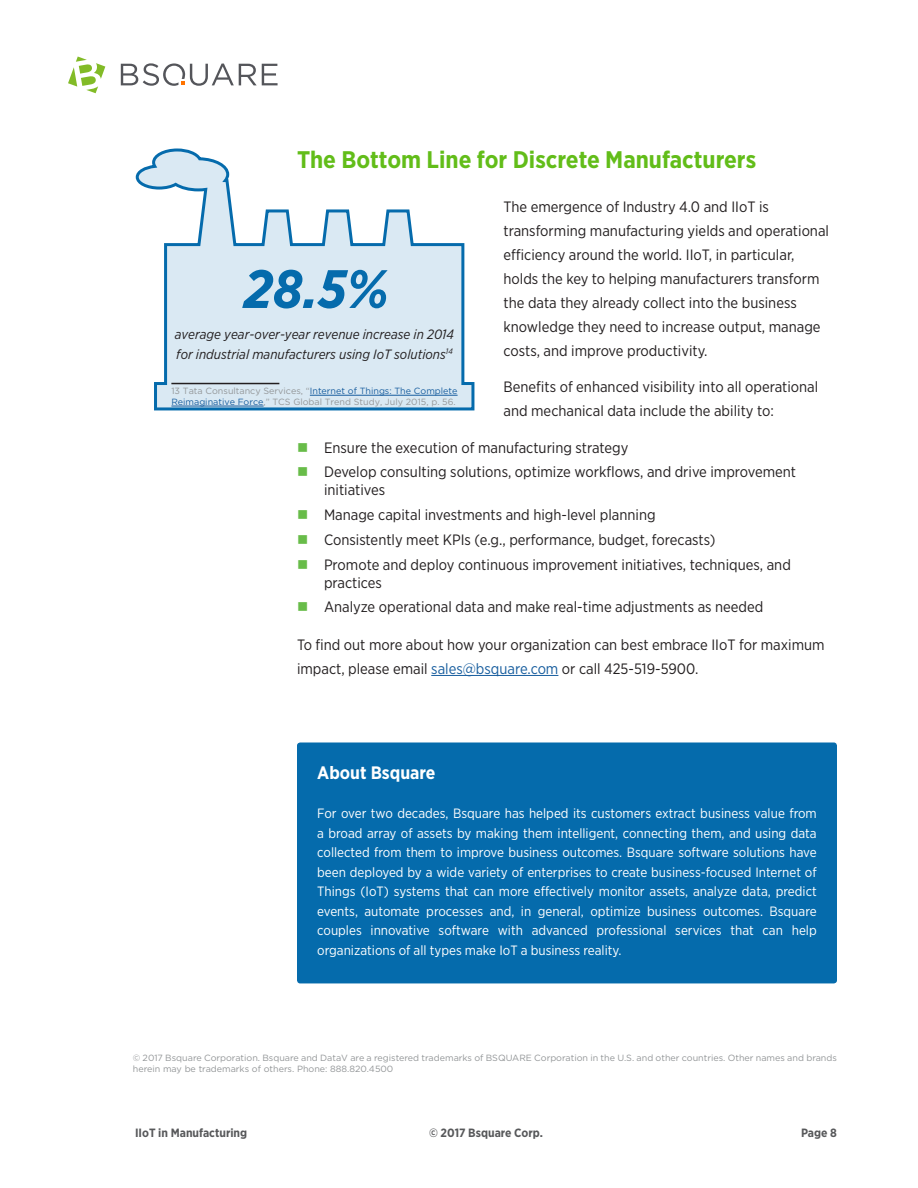
<style>
.page{position:relative;width:918px;height:1188px;background:#fff}
.page>*{position:absolute;margin:0;border:0;box-sizing:border-box;transform-origin:0 0}
.Box_copy{font:italic 700 54px "Gotham Narrow";color:#056bac}
.t1{font:700 24px "Gotham Narrow";color:#62bd19}
.Box_header{font:700 18px "Gotham Narrow";color:#fff}
.t2{font:15px/24px "Gotham Narrow";color:#231f20}
.Box_copy-2{font:13.5px/19.5px "Gotham Narrow";color:#fff;text-align:justify}
.Box_copy-3{font:italic 13.5px/19.5px "Gotham Narrow";color:#231f20}
.t3{font:700 12px "Gotham Narrow";color:#57585a}
.Fine_print{font:9px/10.8px "Gotham";color:#939698}
.s1{color:#68bc49}
.s2{color:#175d9e}
</style>
<div class="page">
<svg style="left:121px;top:63px;width:157px;height:23px"></svg>
<svg style="left:68px;top:57px;width:37px;height:36px"></svg>
<hr style="left:431px;top:675px;width:127px;height:1px;background:#175d9e">
<div style="left:297px;top:742px;width:540px;height:241px;background:#056bac;border-radius:3px"></div>
<svg style="left:135px;top:148px;width:340px;height:263px"></svg>
<hr style="left:171px;top:383px;width:108px;height:1px;background:#231f20">
<hr style="left:310px;top:395px;width:148px;height:1px;background:#175d9e">
<hr style="left:171px;top:406px;width:93px;height:1px;background:#175d9e">
<p class="t1" style="left:297px;top:144px;width:461px">The Bottom Line for Discrete Manufacturers</p>
<p class="t2" style="left:504px;top:194px;width:327px">The emergence of Industry 4.0 and IIoT is transforming manufacturing yields and operational efficiency around the world. IIoT, in particular, holds the key to helping manufacturers transform the data they already collect into the business knowledge they need to increase output, manage costs, and improve productivity.</p>
<p class="t2" style="left:504px;top:374px;width:316px">Benefits of enhanced visibility into all operational and mechanical data include the ability to:</p>
<p class="t2" style="left:297px;top:435px;width:333px"><span class="s1">■</span> Ensure the execution of manufacturing strategy</p>
<p class="t2" style="left:324px;top:463px;width:474px;line-height:18px;text-indent:-27px"><span class="s1">■</span> Develop consulting solutions, optimize workflows, and drive improvement initiatives</p>
<p class="t2" style="left:297px;top:503px;width:360px"><span class="s1">■</span> Manage capital investments and high-level planning</p>
<p class="t2" style="left:297px;top:527px;width:420px"><span class="s1">■</span> Consistently meet KPIs (e.g., performance, budget, forecasts)</p>
<p class="t2" style="left:324px;top:555px;width:468px;line-height:18px;text-indent:-27px"><span class="s1">■</span> Promote and deploy continuous improvement initiatives, techniques, and practices</p>
<p class="t2" style="left:297px;top:595px;width:468px"><span class="s1">■</span> Analyze operational data and make real-time adjustments as needed</p>
<p class="t2" style="left:297px;top:632px;width:529px">To find out more about how your organization can best embrace IIoT for maximum impact, please email <span class="s2">sales@bsquare.com</span> or call 425-519-5900.</p>
<p class="Box_copy" style="left:244px;top:254px;width:146px">28.5%</p>
<p class="Box_copy-3" style="left:175px;top:325px;width:281px">average year-over-year revenue increase in 2014 for industrial manufacturers using IoT solutions<sup>14</sup></p>
<p class="Fine_print" style="left:171px;top:386px;width:288px">13 Tata Consultancy Services, “<span class="s2">Internet of Things: The Complete<br>Reimaginative Force</span>,” TCS Global Trend Study, July 2015, p. 56.</p>
<p class="Box_header" style="left:317px;top:761px;width:120px">About Bsquare</p>
<p class="Box_copy-2" style="left:317px;top:804px;width:501px">For over two decades, Bsquare has helped its customers extract business value from a broad array of assets by making them intelligent, connecting them, and using data collected from them to improve business outcomes. Bsquare software solutions have been deployed by a wide variety of enterprises to create business-focused Internet of Things (IoT) systems that can more effectively monitor assets, analyze data, predict events, automate processes and, in general, optimize business outcomes. Bsquare couples innovative software with advanced professional services that can help organizations of all types make IoT a business reality.</p>
<p class="Fine_print" style="left:133px;top:1052px;width:706px">© 2017 Bsquare Corporation. Bsquare and DataV are a registered trademarks of BSQUARE Corporation in the U.S. and other countries. Other names and brands herein may be trademarks of others. Phone: 888.820.4500</p>
<p class="t3" style="left:135px;top:1125px;width:114px">IIoT in Manufacturing</p>
<p class="t3" style="left:429px;top:1125px;width:115px">© 2017 Bsquare Corp.</p>
<p class="t3" style="left:801px;top:1125px;width:37px">Page 8</p>
</div>
